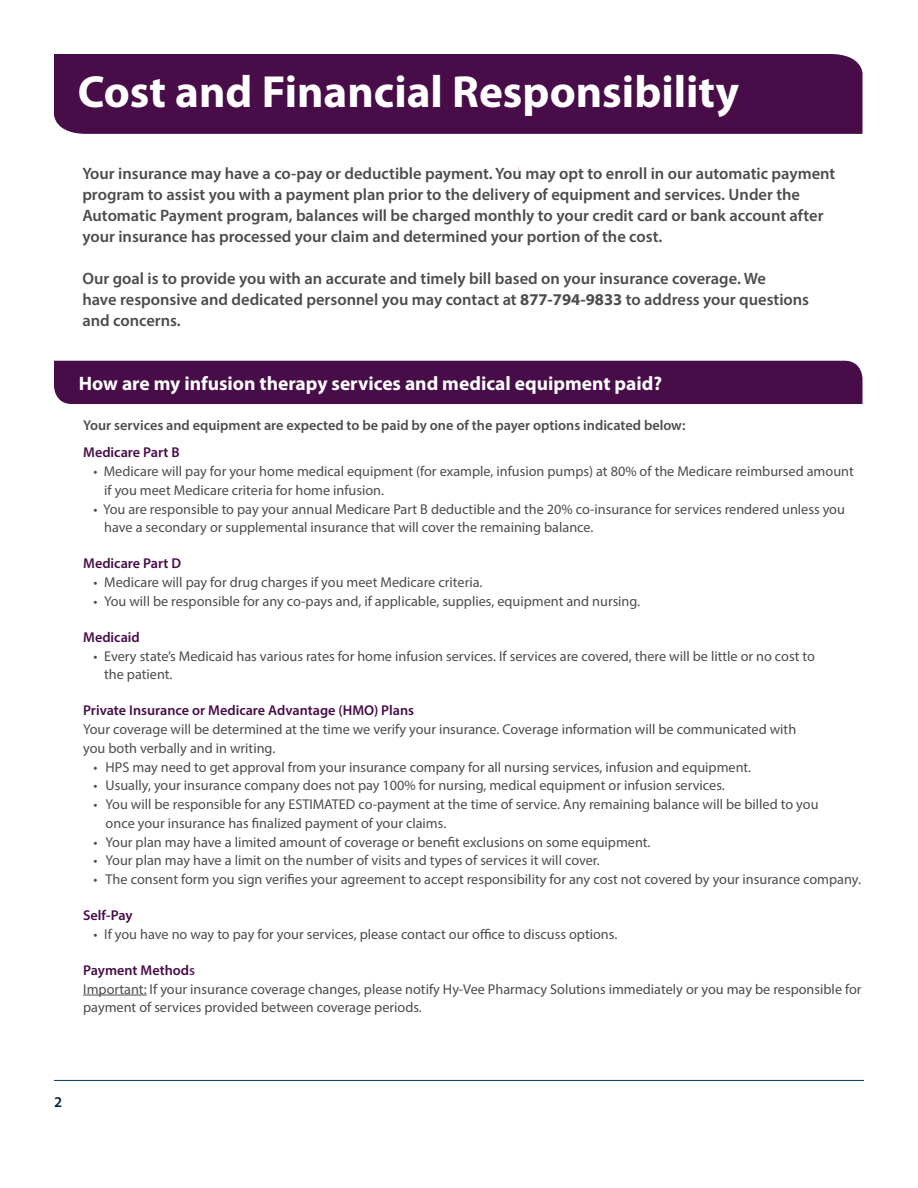
<style>
.page{position:relative;width:918px;height:1188px;background:#fff}
.page>*{position:absolute;margin:0;border:0;box-sizing:border-box;transform-origin:0 0}
.t1{font:700 45.3px "Myriad Pro";color:#fff}
.t2{font:700 19.5px "Myriad Pro";color:#fff}
.t3{font:600 16.5px/21px "Myriad Pro";color:#4b4c4d}
.t4{font:600 15px "Myriad Pro";color:#00213b}
.t5{font:14.25px/18.8px "Myriad Pro";color:#4b4c4d}
.t6{font:600 14.25px "Myriad Pro";color:#480c49}
.t7{font:600 14.25px "Myriad Pro";color:#4b4c4d}
.s1{font-weight:700}
.s2{font-weight:600;color:#480c49}
.s3{font-weight:600;color:#592e5c}
</style>
<div class="page">
<hr style="left:54px;top:1080px;width:810px;height:1px;background:#063850">
<div style="left:54px;top:54px;width:808px;height:80px;background:#480c49"></div>
<div style="left:54px;top:361px;width:808px;height:43px;background:#480c49"></div>
<hr style="left:83px;top:995px;width:64px;height:1px;background:#4b4c4d">
<h1 class="t1" style="left:78px;top:62px;width:663px">Cost and Financial Responsibility</h1>
<p class="t3" style="left:82px;top:162px;width:755px">Your insurance may have a co-pay or deductible payment. You may opt to enroll in our automatic payment program to assist you with a payment plan prior to the delivery of equipment and services. Under the Automatic Payment program, balances will be charged monthly to your credit card or bank account after your insurance has processed your claim and determined your portion of the cost.</p>
<p class="t3" style="left:82px;top:267px;width:728px">Our goal is to provide you with an accurate and timely bill based on your insurance coverage. We<br>have responsive and dedicated personnel you may contact at <span class="s1">877-794-9833</span> to address your questions and concerns.</p>
<h2 class="t2" style="left:79px;top:370px;width:585px">How are my infusion therapy services and medical equipment paid?</h2>
<p class="t7" style="left:83px;top:416px;width:604px">Your services and equipment are expected to be paid by one of the payer options indicated below:</p>
<p class="t6" style="left:83px;top:444px;width:98px">Medicare Part B</p>
<p class="t5" style="left:104px;top:462px;width:751px;text-indent:-11px">• Medicare will pay for your home medical equipment (for example, infusion pumps) at 80% of the Medicare reimbursed amount if you meet Medicare criteria for home infusion.</p>
<p class="t5" style="left:104px;top:499px;width:742px;text-indent:-11px">• You are responsible to pay your annual Medicare Part B deductible and the 20% co-insurance for services rendered unless you have a secondary or supplemental insurance that will cover the remaining balance.</p>
<p class="t6" style="left:83px;top:555px;width:100px">Medicare Part D</p>
<p class="t5" style="left:94px;top:573px;width:390px">• Medicare will pay for drug charges if you meet Medicare criteria.</p>
<p class="t5" style="left:94px;top:591px;width:548px">• You will be responsible for any co-pays and, if applicable, supplies, equipment and nursing.</p>
<p class="t6" style="left:83px;top:628px;width:58px">Medicaid</p>
<p class="t5" style="left:104px;top:646px;width:712px;text-indent:-11px">• Every state’s Medicaid has various rates for home infusion services. If services are covered, there will be little or no cost to the patient.</p>
<p class="t6" style="left:83px;top:702px;width:333px">Private Insurance or Medicare Advantage (HMO) Plans</p>
<p class="t5" style="left:83px;top:720px;width:715px">Your coverage will be determined at the time we verify your insurance. Coverage information will be communicated with you both verbally and in writing.</p>
<p class="t5" style="left:94px;top:757px;width:659px">• HPS may need to get approval from your insurance company for all nursing services, infusion and equipment.</p>
<p class="t5" style="left:94px;top:776px;width:633px">• Usually, your insurance company does not pay 100% for nursing, medical equipment or infusion services.</p>
<p class="t5" style="left:106px;top:795px;width:714px;text-indent:-12px">• You will be responsible for any ESTIMATED co-payment at the time of service. Any remaining balance will be billed to you once your insurance has finalized payment of your claims.</p>
<p class="t5" style="left:94px;top:832px;width:558px">• Your plan may have a limited amount of coverage or benefit exclusions on some equipment.</p>
<p class="t5" style="left:94px;top:851px;width:508px">• Your plan may have a limit on the number of visits and types of services it will cover.</p>
<p class="t5" style="left:94px;top:870px;width:769px">• The consent form you sign verifies your agreement to accept responsibility for any cost not covered by your insurance company.</p>
<p class="t6" style="left:83px;top:906px;width:51px">Self-Pay</p>
<p class="t5" style="left:94px;top:925px;width:525px">• If you have no way to pay for your services, please contact our office to discuss options.</p>
<p class="t5" style="left:83px;top:961px;width:780px"><span class="s2">Payment Method</span><span class="s3">s<br></span>Important: If your insurance coverage changes, please notify Hy-Vee Pharmacy Solutions immediately or you may be responsible for payment of services provided between coverage periods.</p>
<p class="t4" style="left:54px;top:1092px;width:10px">2</p>
</div>
